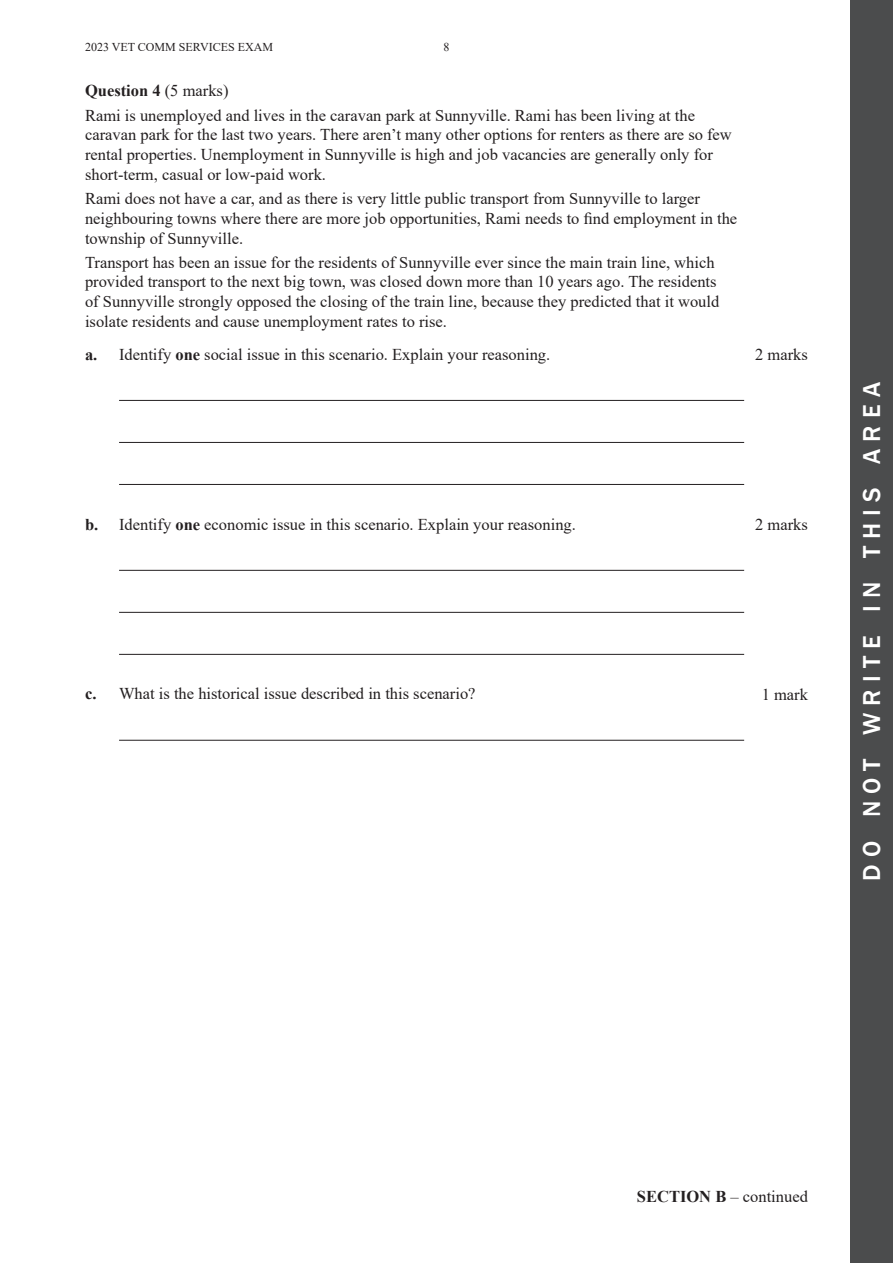
<style>
.page{position:relative;width:893px;height:1263px;background:#fff}
.page>*{position:absolute;margin:0;border:0;box-sizing:border-box;transform-origin:0 0}
.t1{font:500 25.2px "Franklin Gothic";letter-spacing:.285em;color:#fff}
.t2{font:16.5px/19.8px "Times New Roman";color:#231f20}
.t3{font:12px "Times New Roman";color:#231f20}
.s1{font-weight:700}
</style>
<div class="page">
<div style="left:850px;top:0;width:43px;height:1263px;background:#4b4c4d"></div>
<hr style="left:119px;top:400px;width:625px;height:1px;background:#231f20">
<hr style="left:119px;top:442px;width:625px;height:1px;background:#231f20">
<hr style="left:119px;top:484px;width:625px;height:1px;background:#231f20">
<hr style="left:119px;top:570px;width:625px;height:1px;background:#231f20">
<hr style="left:119px;top:612px;width:625px;height:1px;background:#231f20">
<hr style="left:119px;top:654px;width:625px;height:1px;background:#231f20">
<hr style="left:119px;top:740px;width:625px;height:1px;background:#231f20">
<p class="t3" style="left:85px;top:38px;width:189px">2023 VET COMM SERVICES EXAM</p>
<p class="t3" style="left:443px;top:38px;width:7px">8</p>
<p class="t2" style="left:85px;top:78px;width:611px;line-height:24px"><span class="s1">Question 4</span> (5 marks)<br>Rami is unemployed and lives in the caravan park at Sunnyville. Rami has been living at the</p>
<p class="t2" style="left:85px;top:124px;width:648px">caravan park for the last two years. There aren’t many other options for renters as there are so few rental properties. Unemployment in Sunnyville is high and job vacancies are generally only for short-term, casual or low-paid work.</p>
<p class="t2" style="left:85px;top:188px;width:654px">Rami does not have a car, and as there is very little public transport from Sunnyville to larger neighbouring towns where there are more job opportunities, Rami needs to find employment in the township of Sunnyville.</p>
<p class="t2" style="left:85px;top:252px;width:636px">Transport has been an issue for the residents of Sunnyville ever since the main train line, which provided transport to the next big town, was closed down more than 10 years ago. The residents of Sunnyville strongly opposed the closing of the train line, because they predicted that it would isolate residents and cause unemployment rates to rise.</p>
<p class="t2" style="left:85px;top:344px;width:467px"><span class="s1">a.</span> Identify <span class="s1">one</span> social issue in this scenario. Explain your reasoning.</p>
<p class="t2" style="left:755px;top:344px;width:54px">2 marks</p>
<p class="t2" style="left:85px;top:514px;width:492px"><span class="s1">b.</span> Identify <span class="s1">one</span> economic issue in this scenario. Explain your reasoning.</p>
<p class="t2" style="left:755px;top:514px;width:54px">2 marks</p>
<p class="t2" style="left:85px;top:683px;width:392px"><span class="s1">c.</span> What is the historical issue described in this scenario?</p>
<p class="t2" style="left:762px;top:683px;width:48px">1 mark</p>
<h1 class="t1" style="left:856px;top:881px;width:500px;rotate:-90deg">do not write in this area</h1>
<p class="t2" style="left:637px;top:1186px;width:172px"><span class="s1">SECTION B</span> – continued</p>
</div>
